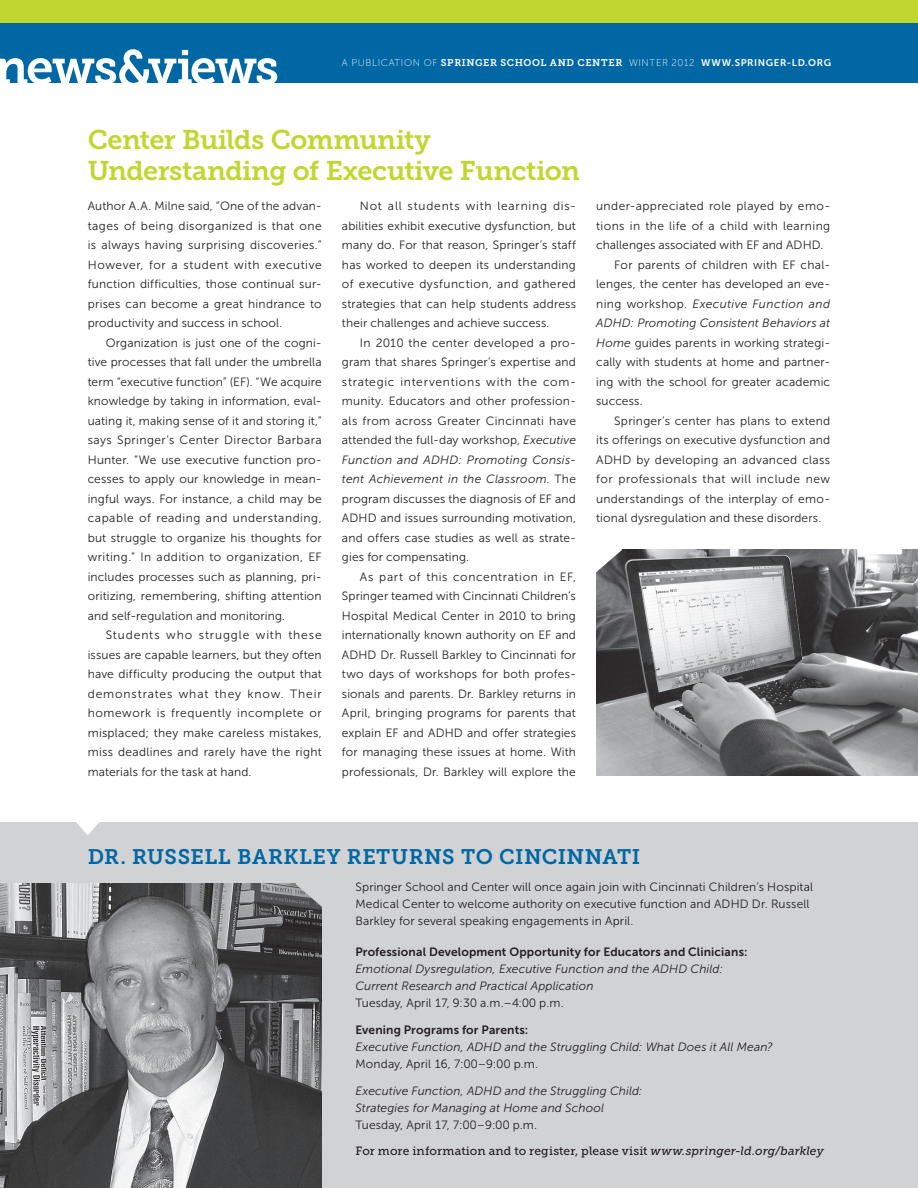
<style>
.page{position:relative;width:918px;height:1188px;background:#fff}
.page>*{position:absolute;margin:0;border:0;box-sizing:border-box;transform-origin:0 0}
.t1{font:27px/31.5px "Museo Slab 700";letter-spacing:-.02em;color:#c1d72f}
.t2{font:21px "Museo Slab 700";color:#0067a5}
.t3{font:12px/19.5px "Museo Sans 300";letter-spacing:.015em;color:#231f20;text-align:justify}
.t4{font:italic 12px/17.2px "Museo Sans 300";letter-spacing:.01em;color:#231f20}
.t5{font:12px "Museo Sans 700";letter-spacing:.01em;color:#231f20}
.t6{font:12px "Museo Slab 500";letter-spacing:.01em;color:#231f20}
.t7{font:12px "Museo Sans 300";letter-spacing:.035em;color:#231f20}
.t8{font:12px "Museo Sans 300";letter-spacing:.05em;color:#231f20}
.t9{font:italic 12px "Museo Sans 300";letter-spacing:.035em;color:#231f20}
.t10{font:9.75px "Museo Sans 100";letter-spacing:.065em;color:#fff}
.s1{font-family:"Museo Slab 700"}
.s2{font-family:"Museo Sans 700"}
.s3{font-style:italic}
.s4{font-style:normal}
</style>
<div class="page">
<div style="left:0;top:0;width:918px;height:82px;background:#0067a5"></div>
<div style="left:0;top:0;width:918px;height:23px;background:#c1d72f"></div>
<svg style="left:0;top:49px;width:277px;height:34px"></svg>
<div style="left:0;top:822px;width:918px;height:366px;background:#d1d2d4"></div>
<img style="left:0;top:884px;width:322px;height:304px">
<svg style="left:76px;top:822px;width:23px;height:13px"></svg>
<img style="left:596px;top:550px;width:322px;height:226px">
<svg style="left:596px;top:549px;width:26px;height:25px"></svg>
<svg style="left:295px;top:883px;width:27px;height:25px"></svg>
<p class="t10" style="left:342px;top:57px;width:491px">A PUBLICATION OF <span class="s1">SPRINGER SCHOOL AND CENTER</span> WINTER 2012 <span class="s2">WWW.SPRINGER-LD.ORG</span></p>
<h1 class="t1" style="left:88px;top:124px;width:494px">Center Builds Community<br>Understanding of Executive Function</h1>
<p class="t3" style="left:88px;top:197px;width:236px">Author A.A. Milne said, “One of the advan&shy;tages of being disorganized is that one is always having surprising discoveries.” However, for a student with executive function difficulties, those continual sur&shy;prises can become a great hindrance to productivity and success in school.</p>
<p class="t3" style="left:88px;top:333px;width:236px;text-indent:18px">Organization is just one of the cogni&shy;tive processes that fall under the umbrella term “executive function” (EF). “We acquire knowledge by taking in information, eval&shy;uating it, making sense of it and storing it,” says Springer’s Center Director Barbara Hunter. “We use executive function pro&shy;cesses to apply our knowledge in mean&shy;ingful ways. For instance, a child may be capable of reading and understanding, but struggle to organize his thoughts for writing.” In addition to organization, EF includes processes such as planning, pri&shy;oritizing, remembering, shifting attention and self-regulation and monitoring.</p>
<p class="t3" style="left:88px;top:626px;width:236px;text-indent:18px">Students who struggle with these issues are capable learners, but they often have difficulty producing the output that demonstrates what they know. Their homework is frequently incomplete or misplaced; they make careless mistakes, miss deadlines and rarely have the right materials for the task at hand.</p>
<p class="t3" style="left:342px;top:197px;width:236px;text-indent:18px">Not all students with learning dis&shy;abilities exhibit executive dysfunction, but many do. For that reason, Springer’s staff has worked to deepen its understanding of executive dysfunction, and gathered strategies that can help students address their challenges and achieve success.</p>
<p class="t3" style="left:342px;top:333px;width:235px;text-indent:18px">In 2010 the center developed a pro&shy;gram that shares Springer’s expertise and strategic interventions with the com&shy;munity. Educators and other profession&shy;als from across Greater Cincinnati have attended the full-day workshop, <span class="s3">Executive Function and ADHD: Promoting Consis&shy;tent Achievement in the Classroom</span>. The program discusses the diagnosis of EF and ADHD and issues surrounding motivation, and offers case studies as well as strate&shy;gies for compensating.</p>
<p class="t3" style="left:342px;top:567px;width:236px;text-indent:18px">As part of this concentration in EF, Springer teamed with Cincinnati Children’s Hospital Medical Center in 2010 to bring internationally known authority on EF and ADHD Dr. Russell Barkley to Cincinnati for two days of workshops for both profes&shy;sionals and parents. Dr. Barkley returns in April, bringing programs for parents that explain EF and ADHD and offer strategies for managing these issues at home. With professionals, Dr. Barkley will explore the</p>
<p class="t7" style="left:596px;top:200px;width:235px">under-appreciated role played by emo-</p>
<p class="t7" style="left:596px;top:219px;width:236px">tions in the life of a child with learning</p>
<p class="t3" style="left:596px;top:236px;width:229px">challenges associated with EF and ADHD.</p>
<p class="t3" style="left:614px;top:255px;width:217px">For parents of children with EF chal-</p>
<p class="t3" style="left:596px;top:275px;width:235px">lenges, the center has developed an eve-</p>
<p class="t9" style="left:596px;top:297px;width:235px"><span class="s4">ning workshop.</span> Executive Function and</p>
<p class="t4" style="left:596px;top:315px;width:236px">ADHD: Promoting Consistent Behaviors at</p>
<p class="t3" style="left:596px;top:333px;width:235px"><span class="s3">Home</span> guides parents in working strategi-</p>
<p class="t3" style="left:596px;top:353px;width:235px">cally with students at home and partner-</p>
<p class="t3" style="left:596px;top:372px;width:235px">ing with the school for greater academic</p>
<p class="t3" style="left:596px;top:392px;width:48px">success.</p>
<p class="t3" style="left:614px;top:411px;width:217px">Springer’s center has plans to extend</p>
<p class="t3" style="left:596px;top:431px;width:236px">its offerings on executive dysfunction and</p>
<p class="t3" style="left:596px;top:450px;width:235px">ADHD by developing an advanced class</p>
<p class="t8" style="left:596px;top:473px;width:235px">for professionals that will include new</p>
<p class="t3" style="left:596px;top:489px;width:235px">understandings of the interplay of emo-</p>
<p class="t3" style="left:596px;top:509px;width:227px">tional dysregulation and these disorders.</p>
<h2 class="t2" style="left:88px;top:845px;width:554px">DR. RUSSELL BARKLEY RETURNS TO CINCINNATI</h2>
<p class="t3" style="left:356px;top:878px;width:459px;line-height:17.2px;text-align:left">Springer School and Center will once again join with Cincinnati Children’s Hospital<br>Medical Center to welcome authority on executive function and ADHD Dr. Russell<br>Barkley for several speaking engagements in April.</p>
<p class="t5" style="left:356px;top:945px;width:394px">Professional Development Opportunity for Educators and Clinicians:</p>
<p class="t4" style="left:356px;top:960px;width:369px">Emotional Dysregulation, Executive Function and the ADHD Child:<br>Current Research and Practical Application</p>
<p class="t3" style="left:356px;top:994px;width:210px">Tuesday, April 17, 9:30 a.m.–4:00 p.m.</p>
<p class="t5" style="left:356px;top:1023px;width:174px">Evening Programs for Parents:</p>
<p class="t4" style="left:356px;top:1039px;width:419px">Executive Function, ADHD and the Struggling Child: What Does it All Mean?</p>
<p class="t3" style="left:356px;top:1055px;width:184px">Monday, April 16, 7:00–9:00 p.m.</p>
<p class="t4" style="left:356px;top:1082px;width:288px">Executive Function, ADHD and the Struggling Child:<br>Strategies for Managing at Home and School</p>
<p class="t3" style="left:356px;top:1116px;width:183px">Tuesday, April 17, 7:00–9:00 p.m.</p>
<p class="t6" style="left:356px;top:1144px;width:470px">For more information and to register, please visit <span class="s3">www.springer-ld.org/barkley</span></p>
</div>
